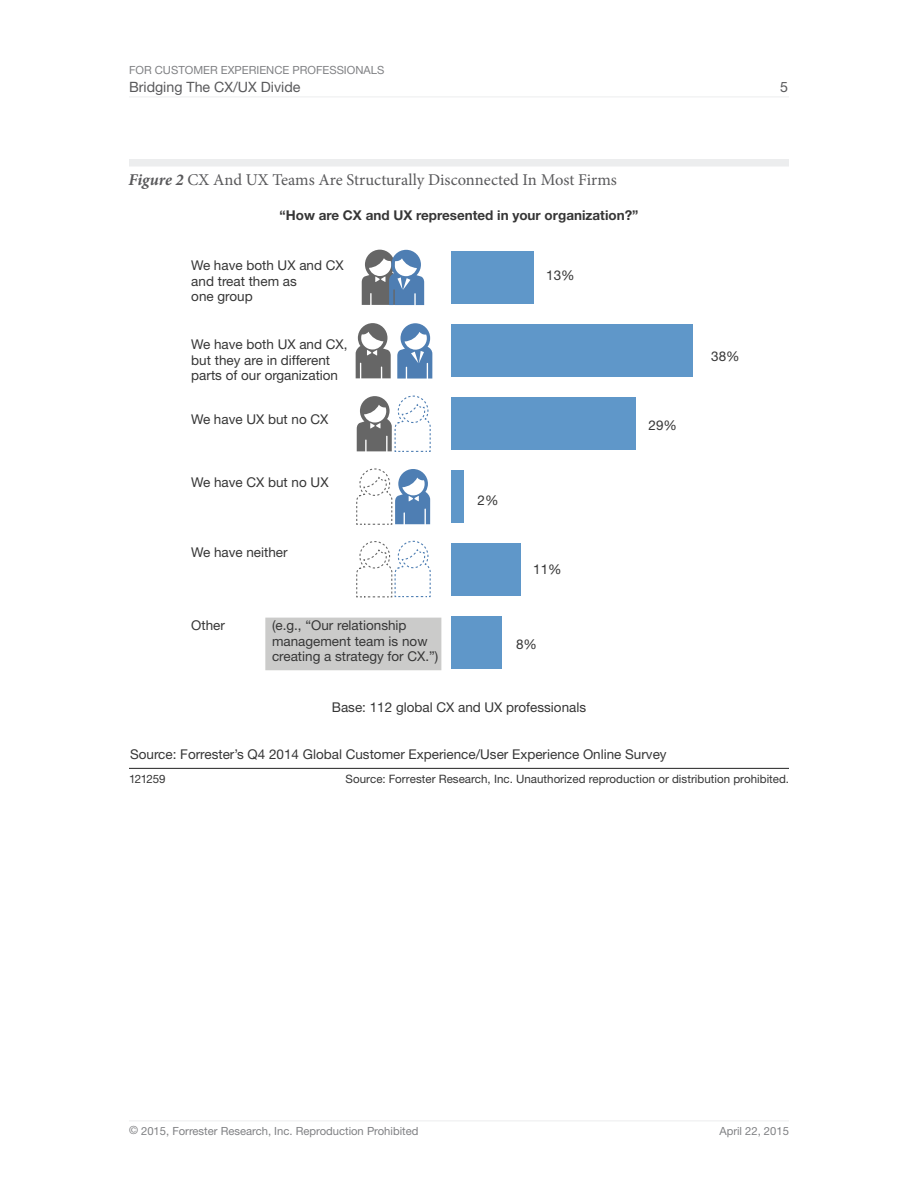
<style>
.page{position:relative;width:918px;height:1188px;background:#fff}
.page>*{position:absolute;margin:0;border:0;box-sizing:border-box;transform-origin:0 0}
.t1{font:16.5px "Minion Pro";color:#59595b}
.t2{font:14.25px "Helvetica Neue LT Std";color:#59595b}
.t3{font:13.5px/15.5px "Helvetica Neue LT Std";color:#363636}
.t4{font:700 13.5px "Helvetica Neue LT Std";color:#363636}
.t5{font:11.55px "Helvetica Neue LT Std";color:#363636}
.t6{font:11.25px "Helvetica Neue LT Std";color:#808184}
.s1{font-weight:700;font-style:italic}
</style>
<div class="page">
<hr style="left:129px;top:97px;width:660px;height:1px;background:#ecedee">
<hr style="left:129px;top:1120px;width:660px;height:1px;background:#ecedee">
<div style="left:129px;top:159px;width:660px;height:7px;background:#ecedee"></div>
<hr style="left:129px;top:768px;width:660px;height:1px;background:#363636">
<svg style="left:356px;top:323px;width:35px;height:55px"></svg>
<svg style="left:397px;top:323px;width:35px;height:56px"></svg>
<svg style="left:362px;top:250px;width:62px;height:55px"></svg>
<svg style="left:357px;top:395px;width:74px;height:57px"></svg>
<svg style="left:356px;top:468px;width:74px;height:57px"></svg>
<svg style="left:356px;top:540px;width:75px;height:58px"></svg>
<div style="left:451px;top:252px;width:83px;height:52px;background:#5f97c9"></div>
<div style="left:451px;top:325px;width:242px;height:52px;background:#5f97c9"></div>
<div style="left:451px;top:398px;width:185px;height:52px;background:#5f97c9"></div>
<div style="left:451px;top:471px;width:13px;height:52px;background:#5f97c9"></div>
<div style="left:451px;top:543px;width:70px;height:53px;background:#5f97c9"></div>
<div style="left:451px;top:616px;width:51px;height:53px;background:#5f97c9"></div>
<div style="left:265px;top:618px;width:176px;height:52px;background:#cbcbca"></div>
<p class="t6" style="left:129px;top:63px;width:257px">For Customer Experience Professionals</p>
<p class="t2" style="left:129px;top:78px;width:173px">Bridging The CX/UX Divide</p>
<p class="t2" style="left:780px;top:78px;width:9px">5</p>
<p class="t1" style="left:129px;top:168px;width:490px"><span class="s1">Figure 2</span> CX And UX Teams Are Structurally Disconnected In Most Firms</p>
<p class="t4" style="left:280px;top:207px;width:360px">“How are CX and UX represented in your organization?”</p>
<p class="t3" style="left:191px;top:257px;width:154px">We have both UX and CX and treat them as<br>one group</p>
<p class="t3" style="left:546px;top:267px;width:30px">13%</p>
<p class="t3" style="left:191px;top:337px;width:158px">We have both UX and CX, but they are in different parts of our organization</p>
<p class="t3" style="left:711px;top:348px;width:30px">38%</p>
<p class="t3" style="left:649px;top:418px;width:30px">29%</p>
<p class="t3" style="left:191px;top:411px;width:139px">We have UX but no CX</p>
<p class="t3" style="left:191px;top:474px;width:139px">We have CX but no UX</p>
<p class="t3" style="left:191px;top:544px;width:98px">We have neither</p>
<p class="t3" style="left:191px;top:618px;width:35px">Other</p>
<p class="t3" style="left:272px;top:618px;width:168px">(e.g., “Our relationship management team is now creating a strategy for CX.”)</p>
<p class="t3" style="left:478px;top:492px;width:22px">2%</p>
<p class="t3" style="left:533px;top:561px;width:30px">11%</p>
<p class="t3" style="left:516px;top:636px;width:22px">8%</p>
<p class="t3" style="left:332px;top:699px;width:256px">Base: 112 global CX and UX professionals</p>
<p class="t3" style="left:130px;top:747px;width:538px">Source: Forrester’s Q4 2014 Global Customer Experience/User Experience Online Survey</p>
<p class="t5" style="left:129px;top:772px;width:38px">121259</p>
<p class="t5" style="left:346px;top:772px;width:445px">Source: Forrester Research, Inc. Unauthorized reproduction or distribution prohibited.</p>
<p class="t6" style="left:129px;top:1124px;width:291px">© 2015, Forrester Research, Inc. Reproduction Prohibited</p>
<p class="t6" style="left:719px;top:1124px;width:71px">April 22, 2015</p>
</div>
